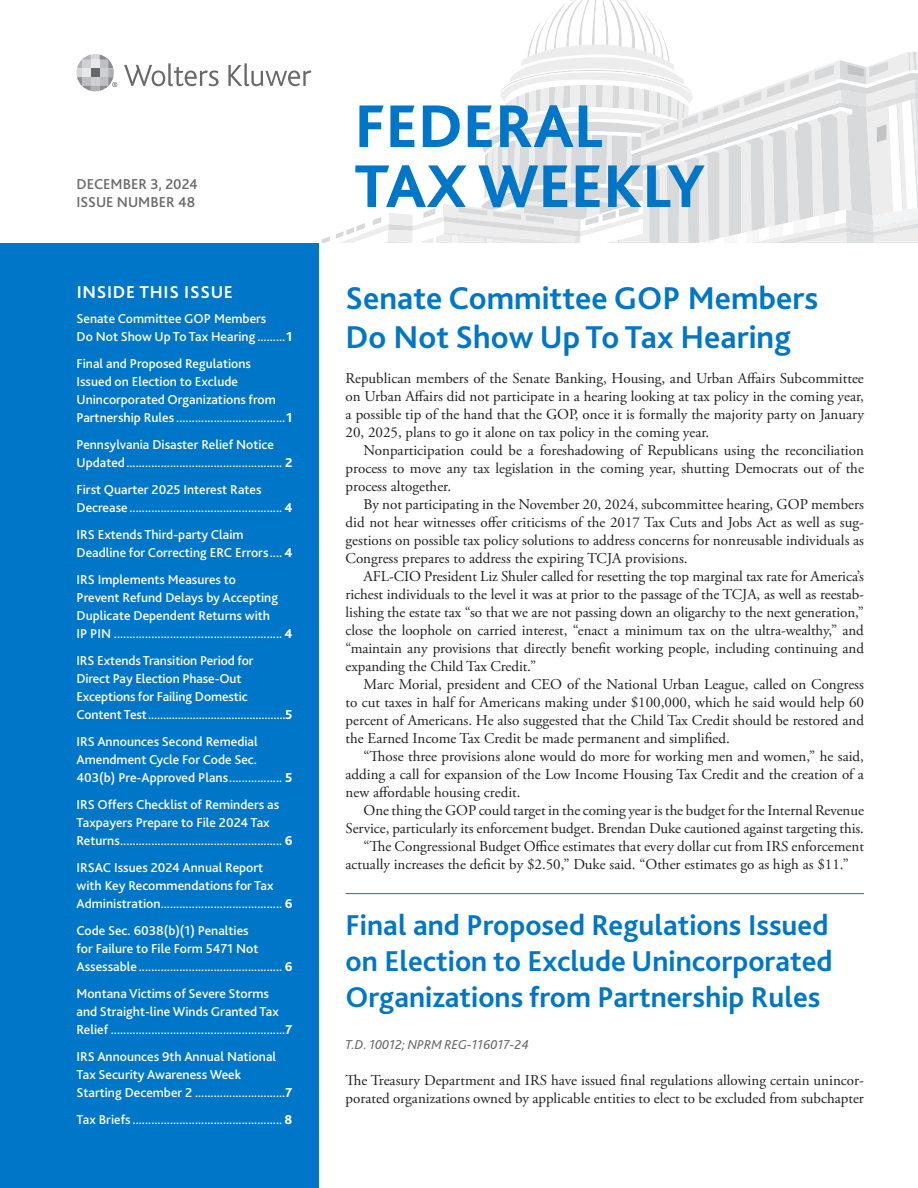
<style>
.page{position:relative;width:918px;height:1188px;background:#fff}
.page>*{position:absolute;margin:0;border:0;box-sizing:border-box;transform-origin:0 0}
.t1{font:800 63px/60px "Bliss 2";color:#0076c8}
.t2{font:700 33px/39.8px "Bliss 2";color:#0076c8}
.t3{font:700 30px/36px "Bliss 2";color:#0076c8}
.t4{font:700 18px "Bliss 2";letter-spacing:.04em;color:#fff}
.t5{font:15px/18px "Adobe Garamond Pro";color:#231f20;text-align:justify}
.t6{font:500 15px/18px "Bliss 2";color:#69696c}
.t7{font:500 13.5px/18px "Bliss 2";color:#fff}
.t8{font:italic 13.5px "Bliss 2";color:#69696c}
.s1{font-weight:800}
</style>
<div class="page">
<svg style="left:124px;top:63px;width:95px;height:23px"></svg>
<svg style="left:228px;top:63px;width:83px;height:23px"></svg>
<svg style="left:77px;top:54px;width:40px;height:37px"></svg>
<svg style="left:321px;top:0;width:597px;height:243px"></svg>
<div style="left:0;top:243px;width:319px;height:945px;background:#0076c8"></div>
<hr style="left:346px;top:893px;width:518px;height:1px;background:#0076c8">
<p class="t6" style="left:76px;top:175px;width:123px">DECEMBER 3, 2024<br>ISSUE NUMBER 48</p>
<h1 class="t1" style="left:355px;top:95px;width:352px">FEDERAL<br>TAX WEEKLY</h1>
<p class="t4" style="left:77px;top:281px;width:158px">INSIDE THIS ISSUE</p>
<h2 class="t2" style="left:346px;top:277px;width:474px">Senate Committee GOP Members<br>Do Not Show Up To Tax Hearing</h2>
<p class="t5" style="left:346px;top:369px;width:520px">Republican members of the Senate Banking, Housing, and Urban Affairs Subcommittee on Urban Affairs did not participate in a hearing looking at tax policy in the coming year, a possible tip of the hand that the GOP, once it is formally the majority party on January 20, 2025, plans to go it alone on tax policy in the coming year.</p>
<p class="t5" style="left:346px;top:441px;width:520px;text-indent:18px">Nonparticipation could be a foreshadowing of Republicans using the reconciliation process to move any tax legislation in the coming year, shutting Democrats out of the process altogether.</p>
<p class="t5" style="left:346px;top:495px;width:520px;text-indent:18px">By not participating in the November 20, 2024, subcommittee hearing, GOP members did not hear witnesses offer criticisms of the 2017 Tax Cuts and Jobs Act as well as sug&shy;gestions on possible tax policy solutions to address concerns for nonreusable individuals as Congress prepares to address the expiring TCJA provisions.</p>
<p class="t5" style="left:346px;top:567px;width:520px;text-indent:18px">AFL-CIO President Liz Shuler called for resetting the top marginal tax rate for America’s richest individuals to the level it was at prior to the passage of the TCJA, as well as reestab&shy;lishing the estate tax “so that we are not passing down an oligarchy to the next generation,” close the loophole on carried interest, “enact a minimum tax on the ultra-wealthy,” and “maintain any provisions that directly benefit working people, including continuing and expanding the Child Tax Credit.”</p>
<p class="t5" style="left:346px;top:675px;width:520px;text-indent:18px">Marc Morial, president and CEO of the National Urban League, called on Congress to cut taxes in half for Americans making under $100,000, which he said would help 60 percent of Americans. He also suggested that the Child Tax Credit should be restored and the Earned Income Tax Credit be made permanent and simplified.</p>
<p class="t5" style="left:346px;top:747px;width:520px;text-indent:18px">“Those three provisions alone would do more for working men and women,” he said, adding a call for expansion of the Low Income Housing Tax Credit and the creation of a new affordable housing credit.</p>
<p class="t5" style="left:364px;top:801px;width:502px">One thing the GOP could target in the coming year is the budget for the Internal Revenue</p>
<p class="t5" style="left:346px;top:819px;width:520px">Service, particularly its enforcement budget. Brendan Duke cautioned against targeting this.</p>
<p class="t5" style="left:364px;top:837px;width:502px">“The Congressional Budget Office estimates that every dollar cut from IRS enforcement</p>
<p class="t5" style="left:346px;top:855px;width:505px">actually increases the deficit by $2.50,” Duke said. “Other estimates go as high as $11.”</p>
<p class="t7" style="left:76px;top:309px;width:217px">Senate Committee GOP Members<br>Do Not Show Up To Tax Hearing .........<span class="s1">1</span></p>
<p class="t7" style="left:76px;top:354px;width:217px">Final and Proposed Regulations<br>Issued on Election to Exclude Unincorporated Organizations from Partnership Rules ...................................<span class="s1">1</span></p>
<p class="t7" style="left:76px;top:435px;width:217px">Pennsylvania Disaster Relief Notice<br>Updated.................................................. <span class="s1">2</span></p>
<p class="t7" style="left:76px;top:480px;width:217px">First Quarter 2025 Interest Rates<br>Decrease ................................................. <span class="s1">4</span></p>
<p class="t7" style="left:76px;top:525px;width:217px">IRS Extends Third-party Claim<br>Deadline for Correcting ERC Errors.... <span class="s1">4</span></p>
<p class="t7" style="left:76px;top:570px;width:217px">IRS Implements Measures to<br>Prevent Refund Delays by Accepting Duplicate Dependent Returns with<br>IP PIN ...................................................... <span class="s1">4</span></p>
<p class="t7" style="left:76px;top:651px;width:217px">IRS Extends Transition Period for<br>Direct Pay Election Phase-Out Exceptions for Failing Domestic Content Test..............................................<span class="s1">5</span></p>
<p class="t7" style="left:76px;top:732px;width:217px">IRS Announces Second Remedial<br>Amendment Cycle For Code Sec.<br>403(b) Pre-Approved Plans................. <span class="s1">5</span></p>
<p class="t7" style="left:76px;top:795px;width:217px">IRS Offers Checklist of Reminders as<br>Taxpayers Prepare to File 2024 Tax<br>Returns.................................................... <span class="s1">6</span></p>
<p class="t7" style="left:76px;top:858px;width:217px">IRSAC Issues 2024 Annual Report<br>with Key Recommendations for Tax<br>Administration....................................... <span class="s1">6</span></p>
<p class="t7" style="left:76px;top:921px;width:217px">Code Sec. 6038(b)(1) Penalties<br>for Failure to File Form 5471 Not<br>Assessable .............................................. <span class="s1">6</span></p>
<p class="t7" style="left:76px;top:984px;width:217px">Montana Victims of Severe Storms and Straight-line Winds Granted Tax<br>Relief ........................................................<span class="s1">7</span></p>
<p class="t7" style="left:76px;top:1047px;width:217px">IRS Announces 9th Annual National<br>Tax Security Awareness Week<br>Starting December 2 .............................<span class="s1">7</span></p>
<p class="t7" style="left:76px;top:1110px;width:217px">Tax Briefs ................................................ <span class="s1">8</span></p>
<h3 class="t3" style="left:346px;top:906px;width:489px">Final and Proposed Regulations Issued on Election to Exclude Unincorporated<br>Organizations from Partnership Rules</h3>
<p class="t8" style="left:346px;top:1036px;width:185px">T.D. 10012; NPRM REG-116017-24</p>
<p class="t5" style="left:346px;top:1071px;width:520px">The Treasury Department and IRS have issued final regulations allowing certain unincor&shy;porated organizations owned by applicable entities to elect to be excluded from subchapter</p>
</div>
